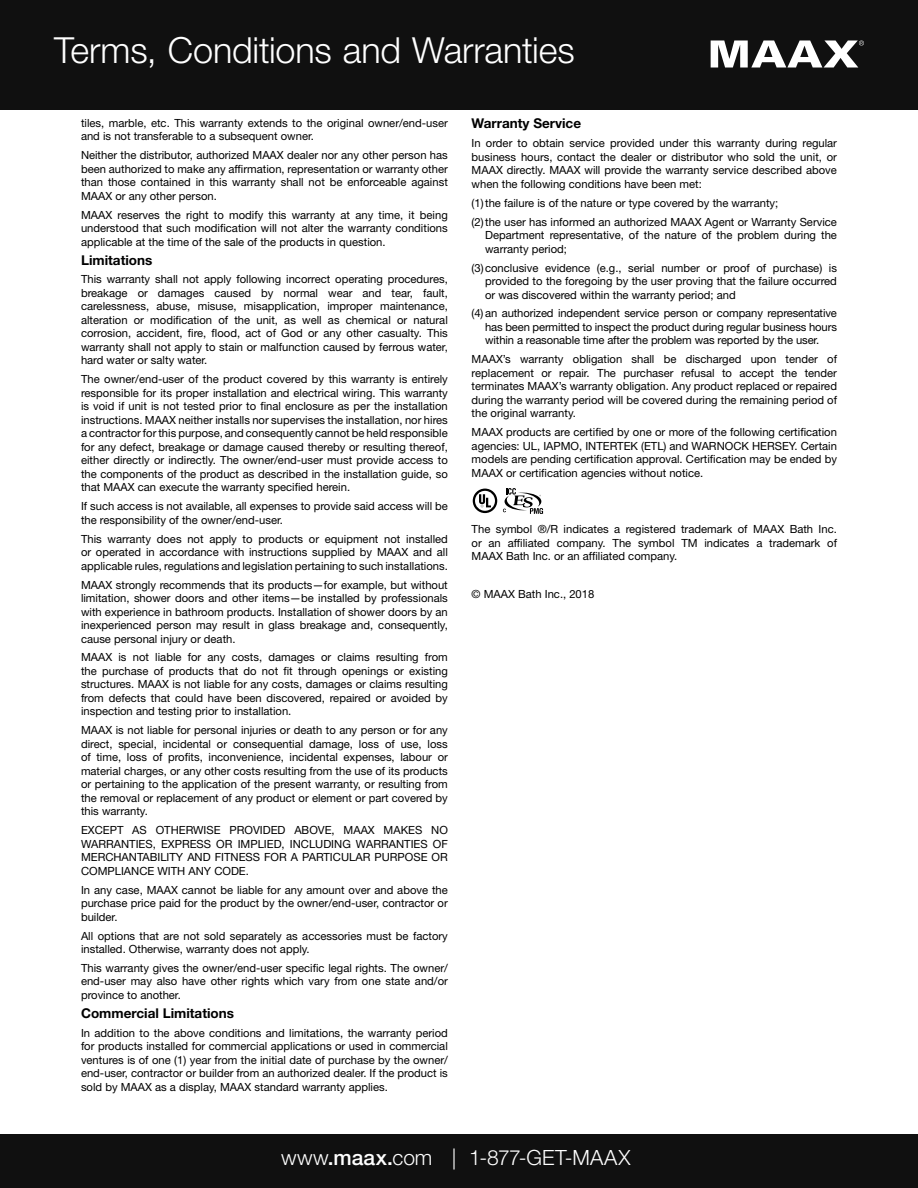
<style>
.page{position:relative;width:918px;height:1188px;background:#fff}
.page>*{position:absolute;margin:0;border:0;box-sizing:border-box;transform-origin:0 0}
.t1{font:300 36px "Helvetica Neue LT Std";letter-spacing:-.005em;color:#fff}
.t2{font:300 21px "Helvetica Neue LT Std";color:#fff}
.t3{font:700 13.5px "Helvetica Neue LT Std";color:#000}
.t4{font:11.25px/13.5px "Helvetica Neue LT Std";color:#000;text-align:justify}
.s1{font-weight:500}
</style>
<div class="page">
<div style="left:0;top:0;width:918px;height:110px;background:#101010"></div>
<div style="left:0;top:1134px;width:918px;height:54px;background:#101010"></div>
<svg style="left:711px;top:40px;width:153px;height:28px"></svg>
<svg style="left:473px;top:489px;width:24px;height:24px"></svg>
<svg style="left:503px;top:488px;width:40px;height:26px"></svg>
<h1 class="t1" style="left:54px;top:28px;width:522px">Terms, Conditions and Warranties</h1>
<p class="t4" style="left:81px;top:116px;width:368px">tiles, marble, etc. This warranty extends to the original owner/end-user and is not transferable to a subsequent owner.</p>
<p class="t4" style="left:81px;top:148px;width:368px">Neither the distributor, authorized MAAX dealer nor any other person has been authorized to make any affirmation, representation or warranty other than those contained in this warranty shall not be enforceable against MAAX or any other person.</p>
<p class="t4" style="left:81px;top:208px;width:368px">MAAX reserves the right to modify this warranty at any time, it being understood that such modification will not alter the warranty conditions applicable at the time of the sale of the products in question.</p>
<p class="t3" style="left:81px;top:251px;width:73px">Limitations</p>
<p class="t4" style="left:81px;top:273px;width:368px">This warranty shall not apply following incorrect operating procedures, breakage or damages caused by normal wear and tear, fault, carelessness, abuse, misuse, misapplication, improper maintenance, alteration or modification of the unit, as well as chemical or natural corrosion, accident, fire, flood, act of God or any other casualty. This warranty shall not apply to stain or malfunction caused by ferrous water, hard water or salty water.</p>
<p class="t4" style="left:81px;top:372px;width:368px">The owner/end-user of the product covered by this warranty is entirely responsible for its proper installation and electrical wiring. This warranty is void if unit is not tested prior to final enclosure as per the installation instructions. MAAX neither installs nor supervises the installation, nor hires a contractor for this purpose, and consequently cannot be held responsible for any defect, breakage or damage caused thereby or resulting thereof, either directly or indirectly. The owner/end-user must provide access to the components of the product as described in the installation guide, so that MAAX can execute the warranty specified herein.</p>
<p class="t4" style="left:81px;top:499px;width:368px">If such access is not available, all expenses to provide said access will be the responsibility of the owner/end-user.</p>
<p class="t4" style="left:81px;top:532px;width:368px">This warranty does not apply to products or equipment not installed or operated in accordance with instructions supplied by MAAX and all applicable rules, regulations and legislation pertaining to such installations.</p>
<p class="t4" style="left:81px;top:578px;width:368px">MAAX strongly recommends that its products—for example, but without limitation, shower doors and other items—be installed by professionals with experience in bathroom products. Installation of shower doors by an inexperienced person may result in glass breakage and, consequently, cause personal injury or death.</p>
<p class="t4" style="left:81px;top:651px;width:368px">MAAX is not liable for any costs, damages or claims resulting from the purchase of products that do not fit through openings or existing structures. MAAX is not liable for any costs, damages or claims resulting from defects that could have been discovered, repaired or avoided by inspection and testing prior to installation.</p>
<p class="t4" style="left:81px;top:723px;width:368px">MAAX is not liable for personal injuries or death to any person or for any direct, special, incidental or consequential damage, loss of use, loss of time, loss of profits, inconvenience, incidental expenses, labour or material charges, or any other costs resulting from the use of its products or pertaining to the application of the present warranty, or resulting from the removal or replacement of any product or element or part covered by this warranty.</p>
<p class="t4" style="left:81px;top:823px;width:368px">EXCEPT AS OTHERWISE PROVIDED ABOVE, MAAX MAKES NO WARRANTIES, EXPRESS OR IMPLIED, INCLUDING WARRANTIES OF MERCHANTABILITY AND FITNESS FOR A PARTICULAR PURPOSE OR COMPLIANCE WITH ANY CODE.</p>
<p class="t4" style="left:81px;top:883px;width:368px">In any case, MAAX cannot be liable for any amount over and above the purchase price paid for the product by the owner/end-user, contractor or builder.</p>
<p class="t4" style="left:81px;top:929px;width:368px">All options that are not sold separately as accessories must be factory installed. Otherwise, warranty does not apply.</p>
<p class="t4" style="left:81px;top:961px;width:368px">This warranty gives the owner/end-user specific legal rights. The owner/ end-user may also have other rights which vary from one state and/or province to another.</p>
<p class="t3" style="left:81px;top:1005px;width:155px">Commercial Limitations</p>
<p class="t4" style="left:81px;top:1026px;width:368px">In addition to the above conditions and limitations, the warranty period for products installed for commercial applications or used in commercial ventures is of one (1) year from the initial date of purchase by the owner/ end-user, contractor or builder from an authorized dealer. If the product is sold by MAAX as a display, MAAX standard warranty applies.</p>
<p class="t3" style="left:472px;top:115px;width:111px">Warranty Service</p>
<p class="t4" style="left:472px;top:136px;width:367px">In order to obtain service provided under this warranty during regular business hours, contact the dealer or distributor who sold the unit, or MAAX directly. MAAX will provide the warranty service described above when the following conditions have been met:</p>
<p class="t4" style="left:472px;top:193px;width:367px;line-height:18.9px">(1)the failure is of the nature or type covered by the warranty;<br>(2)the user has informed an authorized MAAX Agent or Warranty Service</p>
<p class="t4" style="left:485px;top:228px;width:353px">Department representative, of the nature of the problem during the warranty period;</p>
<p class="t4" style="left:485px;top:261px;width:353px;text-indent:-14px">(3)conclusive evidence (e.g., serial number or proof of purchase) is provided to the foregoing by the user proving that the failure occurred or was discovered within the warranty period; and</p>
<p class="t4" style="left:485px;top:307px;width:353px;text-indent:-14px">(4) an authorized independent service person or company representative has been permitted to inspect the product during regular business hours within a reasonable time after the problem was reported by the user.</p>
<p class="t4" style="left:472px;top:352px;width:367px">MAAX’s warranty obligation shall be discharged upon tender of replacement or repair. The purchaser refusal to accept the tender terminates MAAX’s warranty obligation. Any product replaced or repaired during the warranty period will be covered during the remaining period of the original warranty.</p>
<p class="t4" style="left:472px;top:425px;width:367px">MAAX products are certified by one or more of the following certification agencies: UL, IAPMO, INTERTEK (ETL) and WARNOCK HERSEY. Certain models are pending certification approval. Certification may be ended by MAAX or certification agencies without notice.</p>
<p class="t4" style="left:472px;top:523px;width:367px">The symbol ®/R indicates a registered trademark of MAAX Bath Inc. or an affiliated company. The symbol TM indicates a trademark of MAAX Bath Inc. or an affiliated company.</p>
<p class="t4" style="left:472px;top:587px;width:124px">© MAAX Bath Inc., 2018</p>
<h2 class="t2" style="left:281px;top:1145px;width:351px">www<span class="s1">.maax.</span>com | 1-877-GET-MAAX</h2>
</div>
